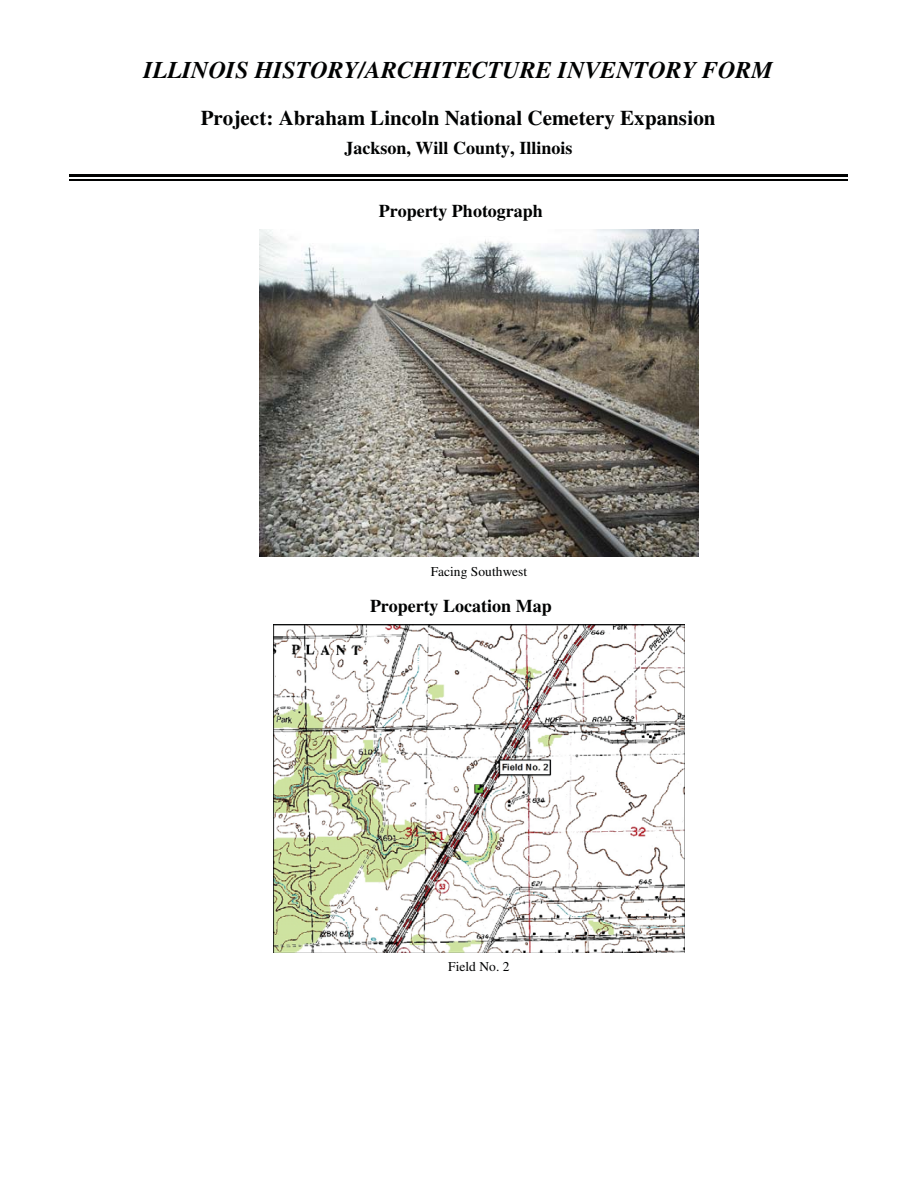
<style>
.page{position:relative;width:918px;height:1188px;background:#fff}
.page>*{position:absolute;margin:0;border:0;box-sizing:border-box;transform-origin:0 0}
.t1{font:italic 700 24px "Times";color:#010202}
.t2{font:700 21px "Times";letter-spacing:.005em;color:#010202}
.t3{font:700 18px "Times";color:#010202}
.t4{font:13.5px "Times";letter-spacing:.005em;color:#010202}
</style>
<div class="page">
<hr style="left:69px;top:174px;width:779px;height:3px;background:#010202">
<hr style="left:69px;top:179px;width:779px;height:2px;background:#010202">
<img style="left:260px;top:229px;width:438px;height:328px">
<img style="left:273px;top:625px;width:412px;height:327px">
<h1 class="t1" style="left:143px;top:61px;width:631px">ILLINOIS HISTORY/ARCHITECTURE INVENTORY FORM</h1>
<p class="t2" style="left:201px;top:110px;width:516px">Project: Abraham Lincoln National Cemetery Expansion</p>
<p class="t3" style="left:345px;top:141px;width:229px">Jackson, Will County, Illinois</p>
<p class="t3" style="left:379px;top:204px;width:166px">Property Photograph</p>
<p class="t4" style="left:431px;top:566px;width:98px">Facing Southwest</p>
<p class="t3" style="left:370px;top:599px;width:183px">Property Location Map</p>
<p class="t4" style="left:448px;top:962px;width:63px">Field No. 2</p>
</div>
